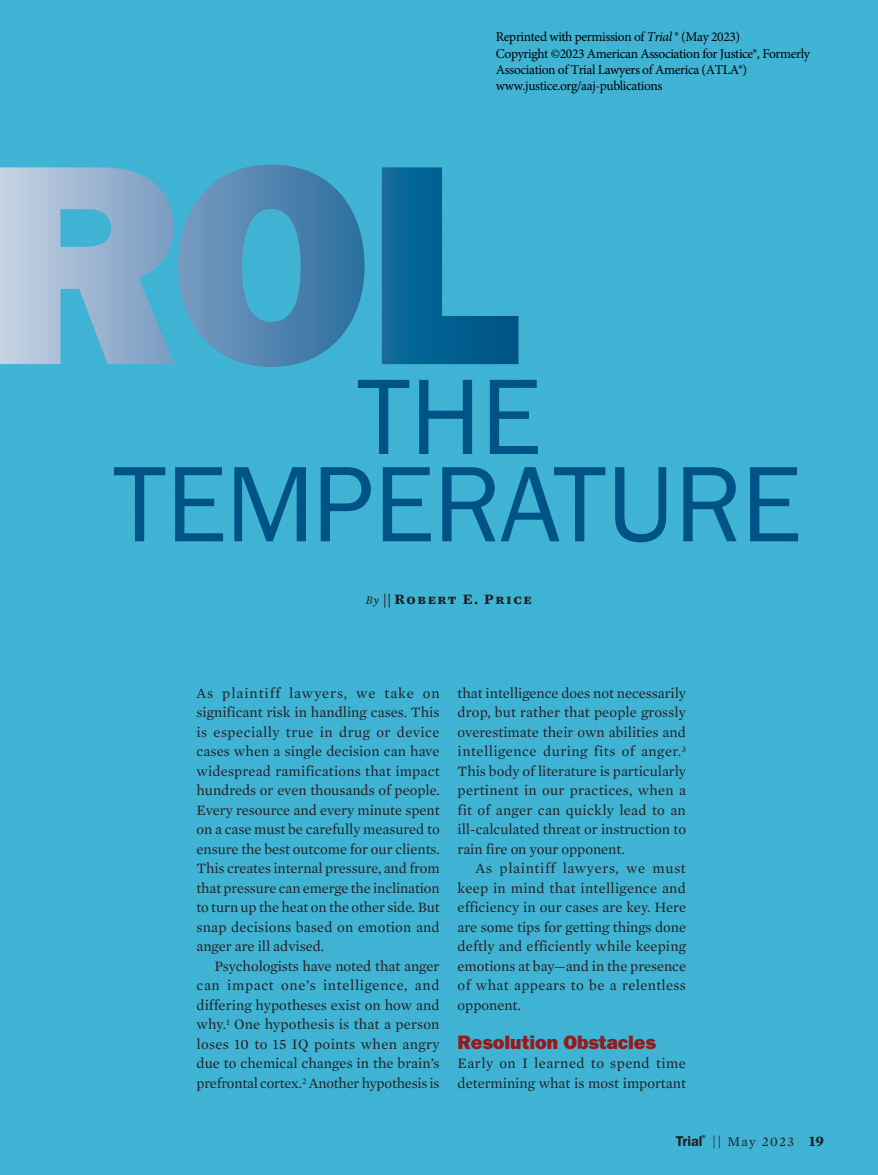
<style>
.page{position:relative;width:878px;height:1175px;background:#fff}
.page>*{position:absolute;margin:0;border:0;box-sizing:border-box;transform-origin:0 0}
.t1{font:108px "ITC Franklin Gothic Std";letter-spacing:-.005em;color:#005386}
.t2{font:19.5px "ITC Franklin Gothic Std Hvy";letter-spacing:-.005em;color:#951a1d}
.t3{font:14.7px/19.5px "Mercury Text G1";letter-spacing:-.005em;color:#231f20;text-align:justify}
.t4{font:14.7px "Mercury Text G1 Bold SC";letter-spacing:.11em;color:#231f20}
.t5{font:13.5px/16.2px "Minion Pro";letter-spacing:-.03em;color:#000}
.t6{font:13.5px "Mercury Text G1";letter-spacing:.1em;color:#231f20}
.s1{font-style:italic}
.s2{font-family:"Mercury Text G1";font-style:italic;font-size:12px}
.s3{font-family:"Mercury Text G1";font-weight:600;font-style:italic}
.s4{font-family:"ITC Franklin Gothic Std";font-weight:600;font-size:14.25px}
.s5{font-weight:700;font-size:15px}
</style>
<div class="page">
<div style="left:0;top:0;width:878px;height:1174px;background:#40b3d4"></div>
<svg style="left:0;top:164px;width:518px;height:203px;background:#559ec1"></svg>
<p class="t5" style="left:496px;top:29px;width:316px">Reprinted with permission of <span class="s1">Trial</span> ® (May 2023)<br>Copyright ©2023 American Association for Justice®, Formerly Association of Trial Lawyers of America (ATLA®) www.justice.org/aaj-publications</p>
<h1 class="t1" style="left:356px;top:355px;width:186px">THE</h1>
<h1 class="t1" style="left:112px;top:442px;width:690px">TEMPERATURE</h1>
<p class="t4" style="left:366px;top:589px;width:167px"><span class="s2">By</span> <span class="s3">||</span> Robert E. Price</p>
<p class="t3" style="left:196px;top:683px;width:245px">As plaintiff lawyers, we take on significant risk in handling cases. This is especially true in drug or device cases when a single decision can have widespread ramifications that impact hundreds or even thousands of people.<br>Every resource and every minute spent on a case must be carefully measured to ensure the best outcome for our clients.<br>This creates internal pressure, and from that pressure can emerge the inclination to turn up the heat on the other side. But snap decisions based on emotion and anger are ill advised.</p>
<p class="t3" style="left:196px;top:956px;width:245px;text-indent:18px">Psychologists have noted that anger can impact one’s intelligence, and differing hypotheses exist on how and why.<sup>1</sup> One hypothesis is that a person loses 10 to 15 IQ points when angry due to chemical changes in the brain’s prefrontal cortex.<sup>2</sup> Another hypothesis is</p>
<p class="t3" style="left:457px;top:683px;width:230px">that intelligence does not necessarily drop, but rather that people grossly overestimate their own abilities and intelligence during fits of anger.<sup>3<br></sup>This body of literature is particularly pertinent in our practices, when a fit of anger can quickly lead to an ill-calculated threat or instruction to rain fire on your opponent.</p>
<p class="t3" style="left:457px;top:858px;width:230px;text-indent:18px">As plaintiff lawyers, we must keep in mind that intelligence and efficiency in our cases are key. Here are some tips for getting things done deftly and efficiently while keeping emotions at bay—and in the presence of what appears to be a relentless opponent.</p>
<h2 class="t2" style="left:457px;top:1030px;width:200px">Resolution Obstacles</h2>
<p class="t3" style="left:457px;top:1053px;width:230px">Early on I learned to spend time determining what is most important</p>
<p class="t6" style="left:675px;top:1134px;width:150px"><span class="s4">Trial</span><sup>®</sup> || May 2023 <span class="s5">19</span></p>
</div>
